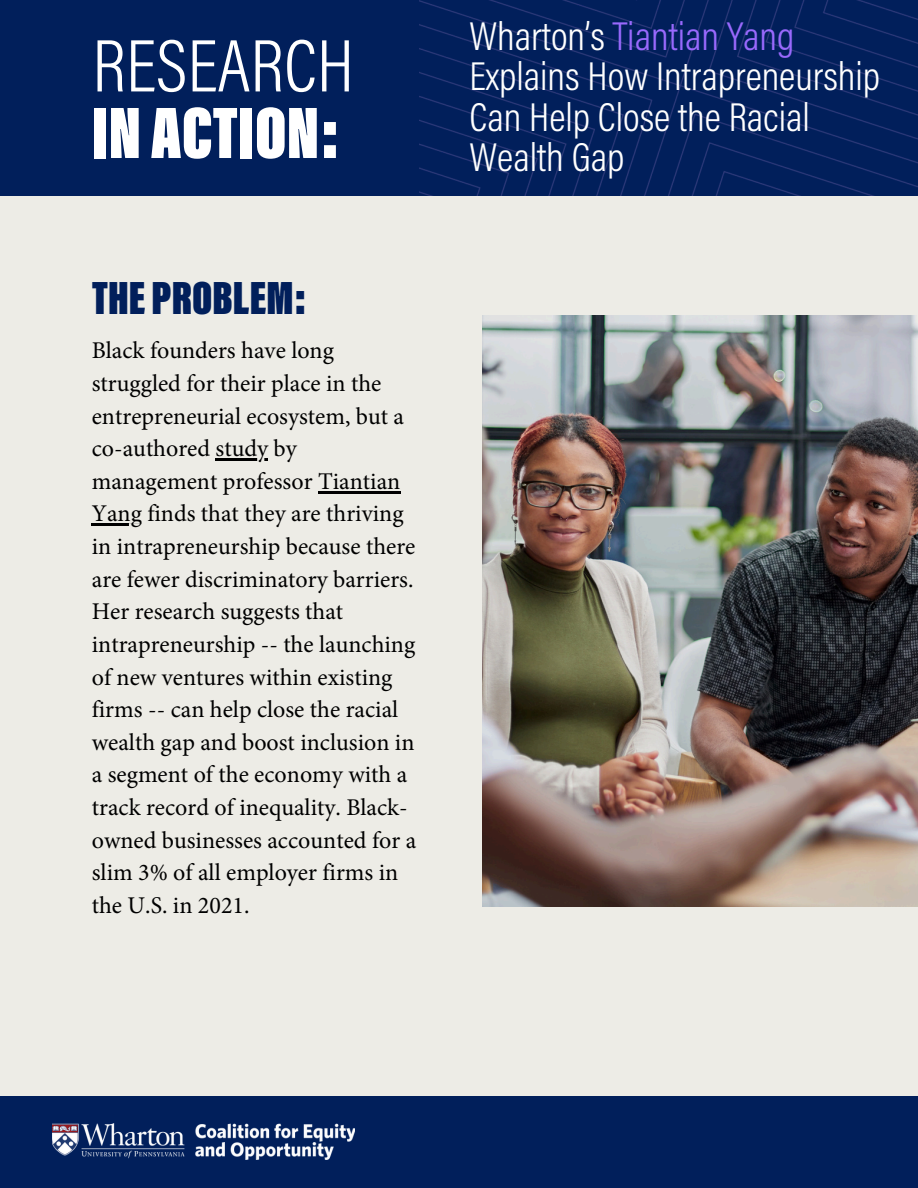
<style>
.page{position:relative;width:918px;height:1188px;background:#edece6}
.page>*{position:absolute;margin:0;border:0;box-sizing:border-box;transform-origin:0 0}
.t1{font:900 75.15px "Acumin Pro Extra Cond";color:#fff}
.t2{font:300 75.15px "Acumin Pro Cond";color:#fff}
.t3{font:900 48px "Acumin Pro Extra Cond";color:#011f5b}
.t4{font:300 40.65px/40.5px "Acumin Pro Cond";color:#fff}
.t5{font:24px/32.7px "Minion Pro";color:#000}
.s1{color:#9969fd}
</style>
<div class="page">
<div style="left:0;top:0;width:918px;height:196px;background:#011f5b"></div>
<div style="left:0;top:1096px;width:918px;height:92px;background:#011f5b"></div>
<img style="left:53px;top:1124px;width:301px;height:36px">
<img style="left:419px;top:0;width:498px;height:196px">
<img style="left:482px;top:316px;width:436px;height:590px">
<hr style="left:216px;top:458px;width:52px;height:3px;background:#000">
<hr style="left:318px;top:491px;width:82px;height:2px;background:#000">
<hr style="left:92px;top:524px;width:50px;height:2px;background:#000">
<h3 class="t2" style="left:92px;top:36px;width:263px">RESEARCH</h3>
<p class="t1" style="left:92px;top:103px;width:250px">IN ACTION:</p>
<h4 class="t3" style="left:92px;top:279px;width:217px">THE PROBLEM:</h4>
<p class="t5" style="left:92px;top:337px;width:314px">Black founders have long struggled for their place in the entrepreneurial ecosystem, but a co-authored study by</p>
<p class="t5" style="left:92px;top:467px;width:326px">management professor Tiantian<br>Yang finds that they are thriving in intrapreneurship because there are fewer discriminatory barriers.<br>Her research suggests that intrapreneurship -- the launching of new ventures within existing firms -- can help close the racial wealth gap and boost inclusion in a segment of the economy with a track record of inequality. Black&shy;owned businesses accounted for a slim 3% of all employer firms in the U.S. in 2021.</p>
<p class="t4" style="left:470px;top:20px;width:412px">Wharton’s <span class="s1">Tiantian Yang<br></span>Explains How Intrapreneurship<br>Can Help Close the Racial<br>Wealth Gap</p>
</div>
